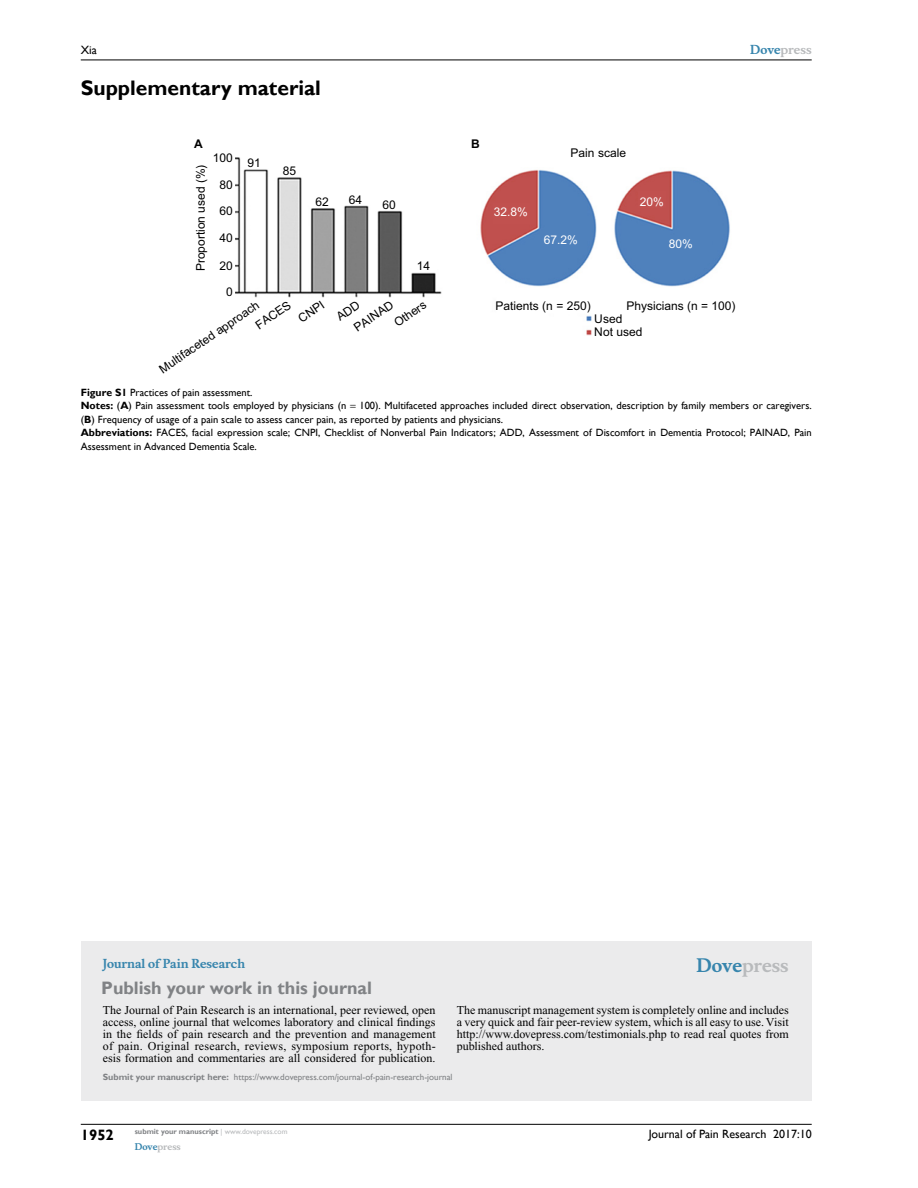
<style>
.page{position:relative;width:918px;height:1188px;background:#fff}
.page>*{position:absolute;margin:0;border:0;box-sizing:border-box;transform-origin:0 0}
.t1{font:700 21px "Gill Sans";color:#000}
.t2{font:700 18px "Gill Sans";color:#808285}
.t3{font:700 18px "Musee";color:#b8babc}
.t4{font:700 15px "Gill Sans";color:#000}
.t5{font:12px/12px "Times New Roman";color:#000;text-align:justify}
.t6{font:12px/13.6px "Arial";color:#000}
.t7{font:12px "Gill Sans";color:#000}
.t8{font:700 12px "Musee";color:#3785ad}
.t9{font:12px "Arial";color:#fff}
.t10{font:700 12px "Musee";color:#b8babc}
.t11{font:700 12px "Arial";color:#000}
.t12{font:10.5px/13.5px "Gill Sans";color:#000}
.t13{font:9px "Gill Sans";color:#808285}
.t14{font:700 9px "Musee";color:#b8babc}
.t15{font:700 7.5px "Gill Sans";color:#808285}
.s1{color:#3785ad}
.s2{font-weight:700}
.s3{font-weight:400;color:#b8babc}
</style>
<div class="page">
<div style="left:81px;top:941px;width:731px;height:159px;background:#ebebec"></div>
<hr style="left:81px;top:1124px;width:731px;height:1px;background:#000">
<hr style="left:81px;top:60px;width:731px;height:1px;background:#000">
<img style="left:236px;top:157px;width:494px;height:179px">
<svg style="left:335px;top:300px;width:26px;height:21px"></svg>
<p class="t7" style="left:81px;top:43px;width:18px">Xia</p>
<h1 class="t1" style="left:81px;top:76px;width:242px">Supplementary material</h1>
<p class="t10" style="left:750px;top:43px;width:63px"><span class="s1">Dove</span>press</p>
<p class="t11" style="left:194px;top:135px;width:10px">A</p>
<p class="t11" style="left:471px;top:135px;width:10px">B</p>
<p class="t6" style="left:571px;top:146px;width:57px">Pain scale</p>
<p class="t6" style="left:213px;top:151px;width:22px">100</p>
<p class="t6" style="left:248px;top:156px;width:15px">91</p>
<p class="t6" style="left:194px;top:271px;width:108px;rotate:-90deg">Proportion used (%)</p>
<p class="t6" style="left:283px;top:164px;width:15px">85</p>
<p class="t6" style="left:219px;top:178px;width:15px">80</p>
<p class="t6" style="left:315px;top:195px;width:15px">62</p>
<p class="t6" style="left:349px;top:192px;width:15px">64</p>
<p class="t9" style="left:640px;top:193px;width:26px">20%</p>
<p class="t6" style="left:383px;top:198px;width:15px">60</p>
<p class="t6" style="left:219px;top:204px;width:15px">60</p>
<p class="t6" style="left:219px;top:231px;width:15px">40</p>
<p class="t6" style="left:219px;top:253px;width:15px;line-height:26.1px;text-align:center">20<br>0</p>
<p class="t6" style="left:242px;top:304px;width:42px;line-height:17.5px;text-indent:-104px;rotate:-34deg">Multifaceted approach<br>FACES</p>
<p class="t6" style="left:296px;top:314px;width:30px;rotate:-34deg">CNPI</p>
<p class="t6" style="left:351px;top:323px;width:46px;rotate:-34deg">PAINAD</p>
<p class="t6" style="left:391px;top:318px;width:38px;rotate:-34deg">Others</p>
<p class="t12" style="left:81px;top:386px;width:267px"><span class="s2">Figure S1</span> Practices of pain assessment.<br><span class="s2">Notes:</span> (<span class="s2">A</span>) Pain assessment tools employed by physicians (n</p>
<p class="t9" style="left:494px;top:204px;width:36px">32.8%</p>
<p class="t9" style="left:544px;top:231px;width:36px">67.2%</p>
<p class="t9" style="left:669px;top:236px;width:26px">80%</p>
<p class="t6" style="left:417px;top:259px;width:15px">14</p>
<p class="t6" style="left:496px;top:299px;width:97px">Patients (n = 250)</p>
<p class="t6" style="left:626px;top:299px;width:111px">Physicians (n = 100)</p>
<p class="t6" style="left:594px;top:311px;width:50px">Used<br>Not used</p>
<p class="t12" style="left:81px;top:399px;width:732px;text-indent:279px">100). Multifaceted approaches included direct observation, description by family members or caregivers. (<span class="s2">B</span>) Frequency of usage of a pain scale to assess cancer pain, as reported by patients and physicians.<br><span class="s2">Abbreviations:</span> FACES, facial expression scale; CNPI, Checklist of Nonverbal Pain Indicators; ADD, Assessment of Discomfort in Dementia Protocol; PAINAD, Pain Assessment in Advanced Dementia Scale.</p>
<p class="t8" style="left:103px;top:956px;width:144px">Journal of Pain Research</p>
<h2 class="t2" style="left:101px;top:977px;width:272px">Publish your work in this journal</h2>
<h2 class="t3" style="left:697px;top:955px;width:94px"><span class="s1">Dove</span>press</h2>
<p class="t5" style="left:103px;top:1004px;width:335px">The Journal of Pain Research is an international, peer reviewed, open access, online journal that welcomes laboratory and clinical findings in the fields of pain research and the prevention and management of pain. Original research, reviews, symposium reports, hypoth&shy;esis formation and commentaries are all considered for publication.</p>
<p class="t5" style="left:457px;top:1004px;width:334px">The manuscript management system is completely online and includes a very quick and fair peer-review system, which is all easy to use. Visit http://www.dovepress.com/testimonials.php to read real quotes from published authors.</p>
<p class="t13" style="left:103px;top:1072px;width:351px"><span class="s2">Submit your manuscript here:</span> https://www.dovepress.com/journal-of-pain-research-journal</p>
<p class="t4" style="left:81px;top:1126px;width:35px">1952</p>
<p class="t15" style="left:135px;top:1127px;width:154px">submit your manuscript <span class="s3">| www.dovepress.com</span></p>
<p class="t14" style="left:135px;top:1141px;width:48px"><span class="s1">Dove</span>press</p>
<p class="t7" style="left:649px;top:1127px;width:164px">Journal of Pain Research 2017:10</p>
</div>
